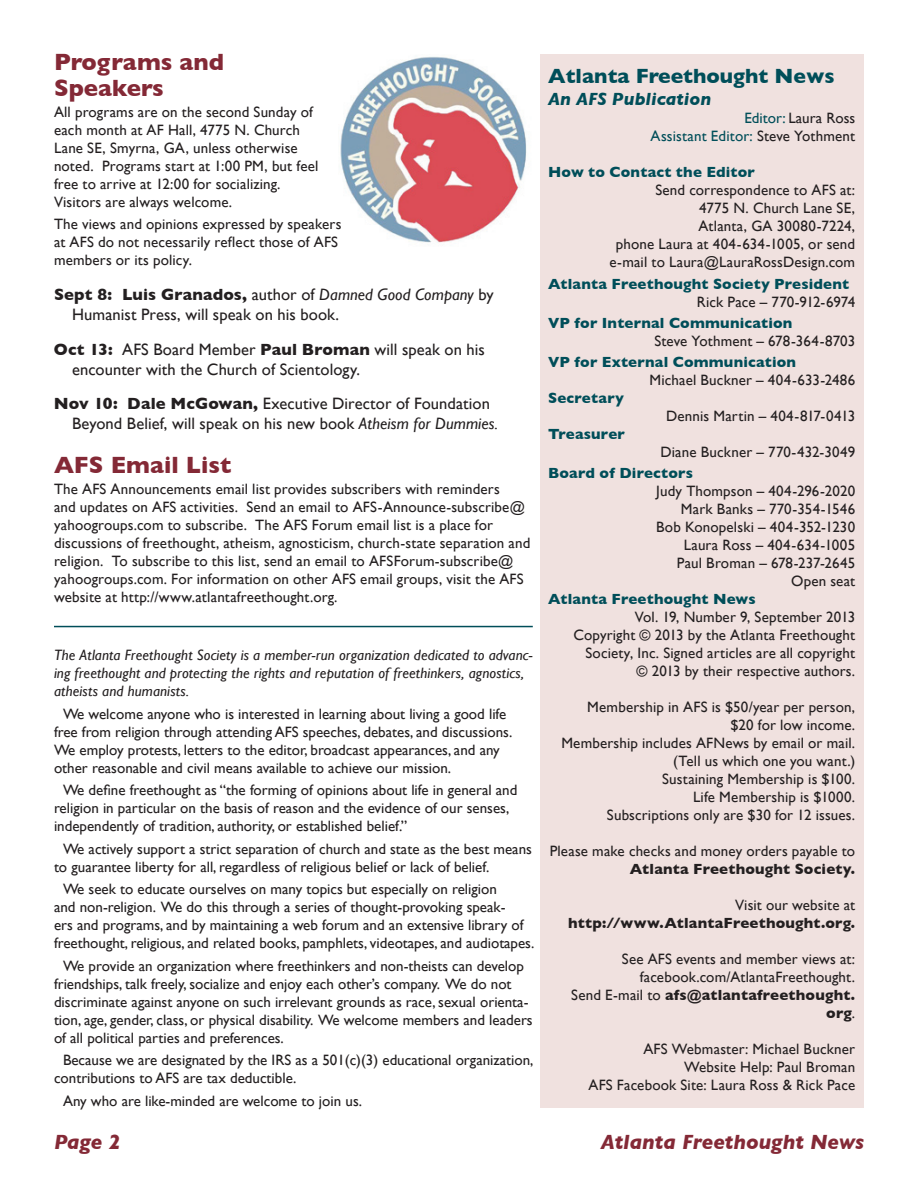
<style>
.page{position:relative;width:918px;height:1188px;background:#fff}
.page>*{position:absolute;margin:0;border:0;box-sizing:border-box;transform-origin:0 0}
.t1{font:700 24px/25.5px "Gill Sans";color:#842936}
.t2{font:italic 700 21px "Gill Sans";color:#842936}
.t3{font:700 21px "Gill Sans";color:#004e59}
.t4{font:italic 700 18px "Gill Sans";color:#004e59}
.t5{font:16.5px/19.8px "Gill Sans";letter-spacing:.005em;color:#231f20}
.t6{font:15px/18px "Gill Sans";color:#231f20}
.t7{font:italic 15px/18px "Gill Sans";letter-spacing:.01em;color:#231f20}
.t8{font:700 15px "Gill Sans";letter-spacing:.01em;color:#004e59}
.t9{font:700 15px "Gill Sans";letter-spacing:.01em;color:#231f20}
.t10{font:15px/18px "Gill Sans";letter-spacing:.005em;color:#004e59;text-align:right}
.s1{font-weight:700}
.s2{font-style:italic}
.s3{color:#231f20}
</style>
<div class="page">
<img style="left:340px;top:56px;width:187px;height:187px">
<hr style="left:54px;top:626px;width:479px;height:1px;background:#004e59">
<div style="left:540px;top:54px;width:324px;height:1054px;background:#f0e1df"></div>
<h1 class="t1" style="left:54px;top:49px;width:172px">Programs and<br>Speakers</h1>
<p class="t6" style="left:54px;top:103px;width:266px">All programs are on the second Sunday of each month at AF Hall, 4775 N. Church Lane SE, Smyrna, GA, unless otherwise noted. Programs start at 1:00 PM, but feel free to arrive at 12:00 for socializing.<br>Visitors are always welcome.</p>
<p class="t6" style="left:54px;top:215px;width:289px">The views and opinions expressed by speakers at AFS do not necessarily reflect those of AFS members or its policy.</p>
<p class="t5" style="left:72px;top:285px;width:423px;text-indent:-18px"><span class="s1">Sept 8: Luis Granados,</span> author of <span class="s2">Damned Good Company</span> by<br>Humanist Press, will speak on his book.</p>
<p class="t5" style="left:72px;top:339px;width:414px;text-indent:-18px"><span class="s1">Oct 13:</span> AFS Board Member <span class="s1">Paul Broman</span> will speak on his encounter with the Church of Scientology.</p>
<p class="t5" style="left:72px;top:394px;width:428px;text-indent:-18px"><span class="s1">Nov 10: Dale McGowan,</span> Executive Director of Foundation<br>Beyond Belief, will speak on his new book <span class="s2">Atheism for Dummies.</span></p>
<h1 class="t1" style="left:54px;top:452px;width:179px">AFS Email List</h1>
<p class="t6" style="left:54px;top:480px;width:478px">The AFS Announcements email list provides subscribers with reminders<br>and updates on AFS activities. Send an email to AFS-Announce-subscribe@ yahoogroups.com to subscribe. The AFS Forum email list is a place for discussions of freethought, atheism, agnosticism, church-state separation and religion. To subscribe to this list, send an email to AFSForum-subscribe@ yahoogroups.com. For information on other AFS email groups, visit the AFS website at http://www.atlantafreethought.org.</p>
<p class="t7" style="left:54px;top:646px;width:480px">The Atlanta Freethought Society is a member-run organization dedicated to advanc&shy;ing freethought and protecting the rights and reputation of freethinkers, agnostics, atheists and humanists.</p>
<p class="t6" style="left:54px;top:704px;width:460px;text-indent:9px">We welcome anyone who is interested in learning about living a good life free from religion through attending AFS speeches, debates, and discussions.<br>We employ protests, letters to the editor, broadcast appearances, and any other reasonable and civil means available to achieve our mission.</p>
<p class="t6" style="left:54px;top:781px;width:465px;text-indent:9px">We define freethought as “the forming of opinions about life in general and religion in particular on the basis of reason and the evidence of our senses, independently of tradition, authority, or established belief.”</p>
<p class="t6" style="left:54px;top:839px;width:479px;text-indent:9px">We actively support a strict separation of church and state as the best means to guarantee liberty for all, regardless of religious belief or lack of belief.</p>
<p class="t6" style="left:54px;top:880px;width:482px;text-indent:9px">We seek to educate ourselves on many topics but especially on religion<br>and non-religion. We do this through a series of thought-provoking speak-<br>ers and programs, and by maintaining a web forum and an extensive library of freethought, religious, and related books, pamphlets, videotapes, and audiotapes.</p>
<p class="t6" style="left:54px;top:956px;width:480px;text-indent:9px">We provide an organization where freethinkers and non-theists can develop friendships, talk freely, socialize and enjoy each other’s company. We do not discriminate against anyone on such irrelevant grounds as race, sexual orienta&shy;tion, age, gender, class, or physical disability. We welcome members and leaders of all political parties and preferences.</p>
<p class="t6" style="left:54px;top:1051px;width:481px;text-indent:9px">Because we are designated by the IRS as a 501(c)(3) educational organization, contributions to AFS are tax deductible.</p>
<p class="t6" style="left:63px;top:1091px;width:301px">Any who are like-minded are welcome to join us.</p>
<h2 class="t3" style="left:548px;top:64px;width:288px">Atlanta Freethought News</h2>
<p class="t4" style="left:548px;top:88px;width:165px">An AFS Publication</p>
<p class="t10" style="left:651px;top:109px;width:206px">Editor: <span class="s3">Laura Ross<br></span>Assistant Editor: <span class="s3">Steve Yothment</span></p>
<p class="t8" style="left:548px;top:163px;width:208px">How to Contact the Editor</p>
<p class="t6" style="left:610px;top:181px;width:247px;text-align:right">Send correspondence to AFS at:<br>4775 N. Church Lane SE,<br>Atlanta, GA 30080-7224,<br>phone Laura at 404-634-1005, or send e-mail to Laura@LauraRossDesign.com</p>
<p class="t8" style="left:548px;top:275px;width:302px">Atlanta Freethought Society President</p>
<p class="t6" style="left:697px;top:293px;width:160px">Rick Pace – 770-912-6974</p>
<p class="t8" style="left:548px;top:314px;width:246px">VP for Internal Communication</p>
<p class="t6" style="left:654px;top:332px;width:202px">Steve Yothment – 678-364-8703</p>
<p class="t8" style="left:548px;top:353px;width:249px">VP for External Communication</p>
<p class="t6" style="left:650px;top:371px;width:207px">Michael Buckner – 404-633-2486</p>
<p class="t8" style="left:548px;top:389px;width:77px">Secretary</p>
<p class="t6" style="left:666px;top:407px;width:191px">Dennis Martin – 404-817-0413</p>
<p class="t8" style="left:548px;top:425px;width:78px">Treasurer</p>
<p class="t6" style="left:660px;top:443px;width:196px">Diane Buckner – 770-432-3049</p>
<p class="t8" style="left:548px;top:464px;width:146px">Board of Directors</p>
<p class="t6" style="left:656px;top:482px;width:201px;text-align:right">Judy Thompson – 404-296-2020<br>Mark Banks – 770-354-1546<br>Bob Konopelski – 404-352-1230<br>Laura Ross – 404-634-1005<br>Paul Broman – 678-237-2645<br>Open seat</p>
<p class="t8" style="left:548px;top:590px;width:209px">Atlanta Freethought News</p>
<p class="t6" style="left:574px;top:608px;width:283px;text-align:right">Vol. 19, Number 9, September 2013<br>Copyright © 2013 by the Atlanta Freethought Society, Inc. Signed articles are all copyright © 2013 by their respective authors.</p>
<p class="t6" style="left:561px;top:698px;width:295px;text-align:right">Membership in AFS is $50/year per person, $20 for low income.<br>Membership includes AFNews by email or mail. (Tell us which one you want.)<br>Sustaining Membership is $100.<br>Life Membership is $1000.<br>Subscriptions only are $30 for 12 issues.</p>
<p class="t6" style="left:550px;top:842px;width:307px">Please make checks and money orders payable to</p>
<p class="t9" style="left:630px;top:860px;width:227px">Atlanta Freethought Society.</p>
<p class="t6" style="left:735px;top:896px;width:122px">Visit our website at</p>
<p class="t9" style="left:568px;top:914px;width:289px">http://www.AtlantaFreethought.org.</p>
<p class="t6" style="left:571px;top:950px;width:285px;text-align:right">See AFS events and member views at: facebook.com/AtlantaFreethought.<br>Send E-mail to <span class="s1">afs@atlantafreethought. org</span>.</p>
<p class="t6" style="left:588px;top:1040px;width:268px;text-align:right">AFS Webmaster: Michael Buckner<br>Website Help: Paul Broman<br>AFS Facebook Site: Laura Ross &amp; Rick Pace</p>
<h2 class="t2" style="left:54px;top:1129px;width:68px">Page 2</h2>
<h2 class="t2" style="left:601px;top:1129px;width:265px">Atlanta Freethought News</h2>
</div>
